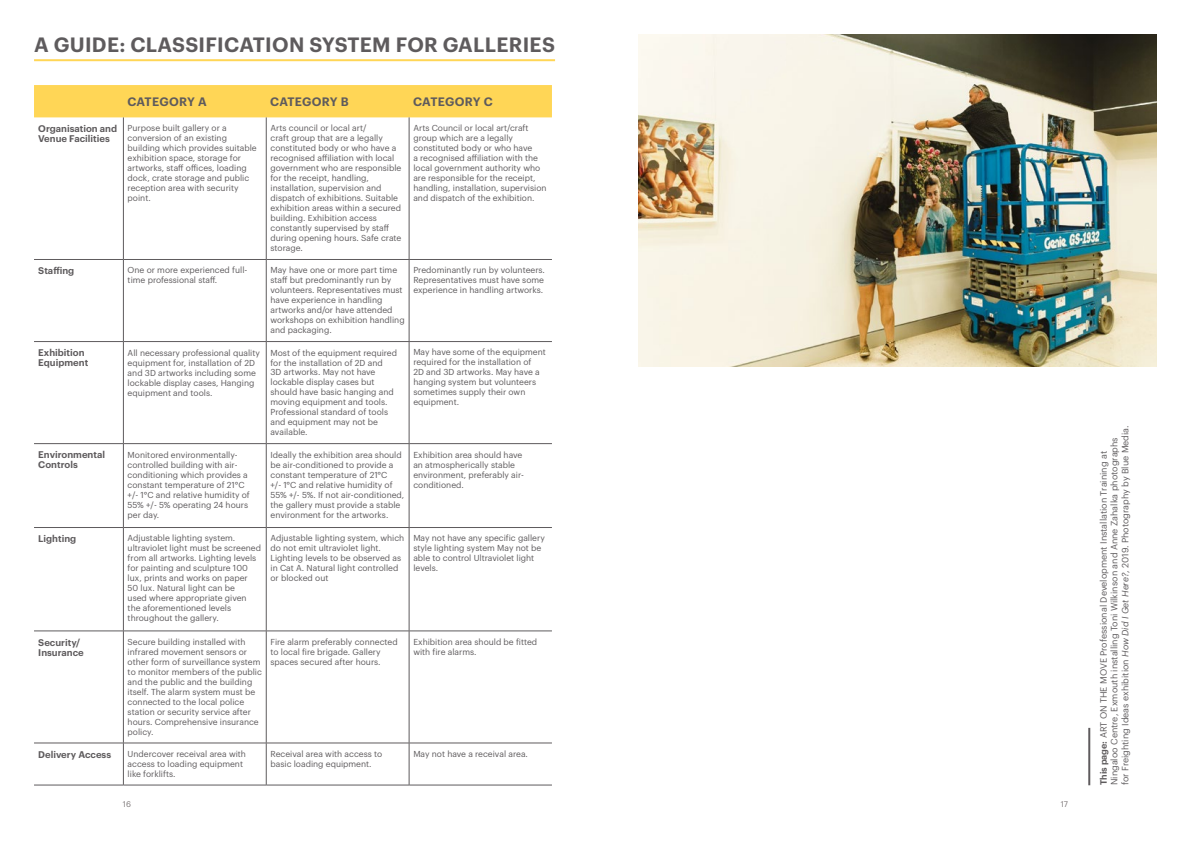
<style>
.page{position:relative;width:1191px;height:842px;background:#fff}
.page>*{position:absolute;margin:0;border:0;box-sizing:border-box;transform-origin:0 0}
.t1{font:600 20.3px "Graphik";letter-spacing:.015em;color:#5e5b5d}
.t2{font:600 12px "Graphik";letter-spacing:.015em;color:#5e5b5d}
.t3{font:600 9.5px/10px "Graphik";color:#5e5b5d}
.t4{font:9px/10.8px "Graphik";color:#5e5b5d}
.t5{font:8.5px/10px "Graphik";color:#5e5b5d}
.t6{font:8px "Graphik";color:#7b7576}
.s1{font-weight:600}
.s2{font-style:italic}
</style>
<div class="page">
<div style="left:34px;top:85px;width:518px;height:32px;background:#ffd656"></div>
<hr style="left:123px;top:117px;width:1px;height:142px;background:#5e5b5d">
<hr style="left:266px;top:117px;width:1px;height:142px;background:#5e5b5d">
<hr style="left:409px;top:117px;width:1px;height:142px;background:#5e5b5d">
<hr style="left:34px;top:259px;width:89px;height:1px;background:#5e5b5d">
<hr style="left:123px;top:259px;width:143px;height:1px;background:#5e5b5d">
<hr style="left:123px;top:260px;width:1px;height:81px;background:#5e5b5d">
<hr style="left:266px;top:259px;width:143px;height:1px;background:#5e5b5d">
<hr style="left:266px;top:260px;width:1px;height:81px;background:#5e5b5d">
<hr style="left:409px;top:259px;width:143px;height:1px;background:#5e5b5d">
<hr style="left:409px;top:260px;width:1px;height:81px;background:#5e5b5d">
<hr style="left:34px;top:341px;width:89px;height:1px;background:#5e5b5d">
<hr style="left:123px;top:341px;width:143px;height:1px;background:#5e5b5d">
<hr style="left:123px;top:342px;width:1px;height:101px;background:#5e5b5d">
<hr style="left:266px;top:341px;width:143px;height:1px;background:#5e5b5d">
<hr style="left:266px;top:342px;width:1px;height:101px;background:#5e5b5d">
<hr style="left:409px;top:341px;width:143px;height:1px;background:#5e5b5d">
<hr style="left:409px;top:342px;width:1px;height:101px;background:#5e5b5d">
<hr style="left:34px;top:443px;width:89px;height:1px;background:#5e5b5d">
<hr style="left:123px;top:443px;width:143px;height:1px;background:#5e5b5d">
<hr style="left:123px;top:444px;width:1px;height:83px;background:#5e5b5d">
<hr style="left:266px;top:443px;width:143px;height:1px;background:#5e5b5d">
<hr style="left:266px;top:444px;width:1px;height:83px;background:#5e5b5d">
<hr style="left:409px;top:443px;width:143px;height:1px;background:#5e5b5d">
<hr style="left:409px;top:444px;width:1px;height:83px;background:#5e5b5d">
<hr style="left:34px;top:527px;width:89px;height:1px;background:#5e5b5d">
<hr style="left:123px;top:527px;width:143px;height:1px;background:#5e5b5d">
<hr style="left:123px;top:528px;width:1px;height:103px;background:#5e5b5d">
<hr style="left:266px;top:527px;width:143px;height:1px;background:#5e5b5d">
<hr style="left:266px;top:528px;width:1px;height:103px;background:#5e5b5d">
<hr style="left:409px;top:527px;width:143px;height:1px;background:#5e5b5d">
<hr style="left:409px;top:528px;width:1px;height:103px;background:#5e5b5d">
<hr style="left:34px;top:631px;width:89px;height:1px;background:#5e5b5d">
<hr style="left:123px;top:631px;width:143px;height:1px;background:#5e5b5d">
<hr style="left:123px;top:631px;width:1px;height:112px;background:#5e5b5d">
<hr style="left:266px;top:631px;width:143px;height:1px;background:#5e5b5d">
<hr style="left:266px;top:631px;width:1px;height:112px;background:#5e5b5d">
<hr style="left:409px;top:631px;width:143px;height:1px;background:#5e5b5d">
<hr style="left:409px;top:631px;width:1px;height:112px;background:#5e5b5d">
<hr style="left:34px;top:743px;width:89px;height:1px;background:#5e5b5d">
<hr style="left:123px;top:743px;width:143px;height:1px;background:#5e5b5d">
<hr style="left:123px;top:743px;width:1px;height:42px;background:#5e5b5d">
<hr style="left:266px;top:743px;width:143px;height:1px;background:#5e5b5d">
<hr style="left:266px;top:743px;width:1px;height:42px;background:#5e5b5d">
<hr style="left:409px;top:743px;width:143px;height:1px;background:#5e5b5d">
<hr style="left:409px;top:743px;width:1px;height:42px;background:#5e5b5d">
<hr style="left:34px;top:785px;width:89px;height:1px;background:#5e5b5d">
<hr style="left:123px;top:785px;width:143px;height:1px;background:#5e5b5d">
<hr style="left:266px;top:785px;width:143px;height:1px;background:#5e5b5d">
<hr style="left:409px;top:785px;width:143px;height:1px;background:#5e5b5d">
<hr style="left:34px;top:59px;width:521px;height:2px;background:#ffd656">
<img style="left:638px;top:34px;width:519px;height:332px">
<hr style="left:1088px;top:728px;width:2px;height:57px;background:#5e5b5d">
<h1 class="t1" style="left:34px;top:29px;width:522px">A GUIDE: CLASSIFICATION SYSTEM FOR GALLERIES</h1>
<h2 class="t2" style="left:127px;top:93px;width:81px">CATEGORY A</h2>
<h2 class="t2" style="left:270px;top:93px;width:80px">CATEGORY B</h2>
<h2 class="t2" style="left:413px;top:93px;width:81px">CATEGORY C</h2>
<p class="t3" style="left:38px;top:123px;width:80px">Organisation and<br>Venue Facilities</p>
<p class="t5" style="left:128px;top:123px;width:130px">Purpose built gallery or a conversion of an existing building which provides suitable exhibition space, storage for artworks, staff offices, loading dock, crate storage and public reception area with security point.</p>
<p class="t5" style="left:270px;top:123px;width:132px">Arts council or local art/<br>craft group that are a legally constituted body or who have a recognised affiliation with local government who are responsible for the receipt, handling, installation, supervision and dispatch of exhibitions. Suitable exhibition areas within a secured building. Exhibition access constantly supervised by staff during opening hours. Safe crate storage.</p>
<p class="t5" style="left:413px;top:123px;width:135px">Arts Council or local art/craft group which are a legally constituted body or who have<br>a recognised affiliation with the local government authority who are responsible for the receipt, handling, installation, supervision and dispatch of the exhibition.</p>
<p class="t3" style="left:38px;top:265px;width:38px">Staffing</p>
<p class="t5" style="left:128px;top:265px;width:121px">One or more experienced full&shy;time professional staff.</p>
<p class="t5" style="left:270px;top:265px;width:136px">May have one or more part time staff but predominantly run by volunteers. Representatives must have experience in handling artworks and/or have attended workshops on exhibition handling and packaging.</p>
<p class="t5" style="left:413px;top:265px;width:133px;text-align:justify">Predominantly run by volunteers.<br>Representatives must have some experience in handling artworks.</p>
<p class="t3" style="left:38px;top:347px;width:52px">Exhibition<br>Equipment</p>
<p class="t5" style="left:128px;top:347px;width:134px">All necessary professional quality equipment for, installation of 2D and 3D artworks including some lockable display cases, Hanging equipment and tools.</p>
<p class="t5" style="left:270px;top:347px;width:128px">Most of the equipment required for the installation of 2D and<br>3D artworks. May not have lockable display cases but should have basic hanging and moving equipment and tools.<br>Professional standard of tools and equipment may not be available.</p>
<p class="t5" style="left:413px;top:347px;width:134px">May have some of the equipment required for the installation of<br>2D and 3D artworks. May have a hanging system but volunteers sometimes supply their own equipment.</p>
<p class="t3" style="left:38px;top:449px;width:68px">Environmental<br>Controls</p>
<p class="t5" style="left:128px;top:449px;width:124px">Monitored environmentally&shy;controlled building with air&shy;conditioning which provides a constant temperature of 21°C +/- 1°C and relative humidity of<br>55% +/- 5% operating 24 hours per day.</p>
<p class="t5" style="left:270px;top:449px;width:135px">Ideally the exhibition area should be air-conditioned to provide a constant temperature of 21°C<br>+/- 1°C and relative humidity of<br>55% +/- 5%. If not air-conditioned, the gallery must provide a stable environment for the artworks.</p>
<p class="t5" style="left:413px;top:449px;width:112px">Exhibition area should have an atmospherically stable environment, preferably air&shy;conditioned.</p>
<p class="t3" style="left:38px;top:533px;width:40px">Lighting</p>
<p class="t5" style="left:128px;top:533px;width:135px">Adjustable lighting system. ultraviolet light must be screened from all artworks. Lighting levels for painting and sculpture 100 lux, prints and works on paper<br>50 lux. Natural light can be<br>used where appropriate given the aforementioned levels throughout the gallery.</p>
<p class="t5" style="left:270px;top:533px;width:135px">Adjustable lighting system, which do not emit ultraviolet light.<br>Lighting levels to be observed as in Cat A. Natural light controlled or blocked out</p>
<p class="t5" style="left:413px;top:533px;width:133px">May not have any specific gallery style lighting system May not be able to control Ultraviolet light levels.</p>
<p class="t3" style="left:38px;top:636px;width:47px">Security/<br>Insurance</p>
<p class="t5" style="left:128px;top:636px;width:136px">Secure building installed with infrared movement sensors or other form of surveillance system to monitor members of the public and the public and the building itself. The alarm system must be connected to the local police station or security service after hours. Comprehensive insurance policy.</p>
<p class="t5" style="left:270px;top:636px;width:129px">Fire alarm preferably connected to local fire brigade. Gallery spaces secured after hours.</p>
<p class="t5" style="left:413px;top:636px;width:125px">Exhibition area should be fitted with fire alarms.</p>
<p class="t3" style="left:38px;top:748px;width:74px">Delivery Access</p>
<p class="t5" style="left:128px;top:748px;width:120px">Undercover receival area with access to loading equipment like forklifts.</p>
<p class="t5" style="left:270px;top:748px;width:113px">Receival area with access to basic loading equipment.</p>
<p class="t5" style="left:413px;top:748px;width:116px">May not have a receival area.</p>
<p class="t6" style="left:123px;top:798px;width:10px">16</p>
<p class="t6" style="left:1060px;top:798px;width:9px">17</p>
<p class="t4" style="left:1097px;top:785px;width:361px;rotate:-90deg"><span class="s1">This page:</span> ART ON THE MOVE Professional Development Installation Training at<br>Ningaloo Centre, Exmouth installing Toni Wilkinson and Anne Zahalka photographs for Freighting Ideas exhibition <span class="s2">How Did I Get Here?</span>, 2019. Photography by Blue Media.</p>
</div>
